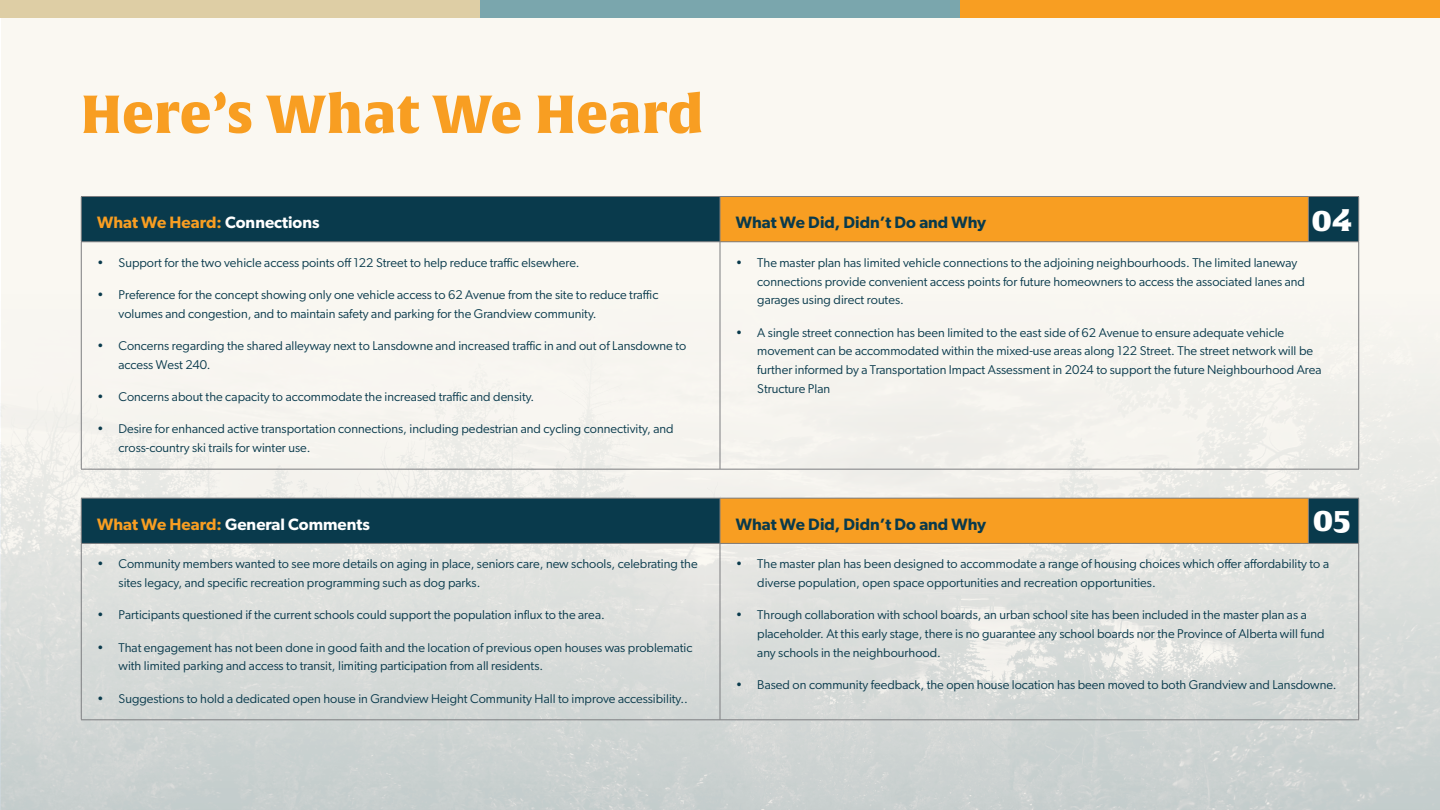
<style>
.page{position:relative;width:1440px;height:810px;background:#fff}
.page>*{position:absolute;margin:0;border:0;box-sizing:border-box;transform-origin:0 0}
._1__Slide_Title{font:900 52.5px "Alverata W01";letter-spacing:.01em;color:#f89e22}
.t1{font:900 30px "Alverata W01";color:#fff}
.t2{font:600 16.5px "Gibson";color:#093a4c}
.t3{font:600 16.5px "Gibson";color:#fff}
.t4{font:600 16.5px "Gibson";color:#f89e22}
.t5{font:12.75px/18.8px "Gibson";color:#093a4c}
.s1{color:#fff}
.s2{color:#f89e22}
</style>
<div class="page">
<div style="left:1px;top:0;width:1439px;height:810px;background:#fbf9f4"></div>
<img style="left:1px;top:197px;width:1439px;height:613px">
<div style="left:480px;top:0;width:480px;height:18px;background:#7aa6ad"></div>
<div style="left:1px;top:0;width:479px;height:18px;background:#decea5"></div>
<div style="left:960px;top:0;width:479px;height:18px;background:#f89e22"></div>
<div style="left:82px;top:499px;width:1276px;height:44px;background:#093a4c"></div>
<div style="left:720px;top:498px;width:588px;height:45px;background:#f89e22"></div>
<hr style="left:81px;top:498px;width:639px;height:1px;background:#7c7d80">
<hr style="left:81px;top:498px;width:1px;height:45px;background:#7c7d80">
<hr style="left:720px;top:498px;width:588px;height:1px;background:#7c7d80">
<hr style="left:720px;top:498px;width:1px;height:45px;background:#7c7d80">
<hr style="left:1308px;top:498px;width:51px;height:1px;background:#7c7d80">
<hr style="left:1308px;top:498px;width:1px;height:45px;background:#7c7d80">
<hr style="left:1358px;top:498px;width:1px;height:45px;background:#7c7d80">
<hr style="left:81px;top:543px;width:639px;height:1px;background:#7c7d80">
<hr style="left:81px;top:544px;width:1px;height:176px;background:#7c7d80">
<hr style="left:720px;top:543px;width:588px;height:1px;background:#7c7d80">
<hr style="left:720px;top:544px;width:1px;height:176px;background:#7c7d80">
<hr style="left:1308px;top:543px;width:51px;height:1px;background:#7c7d80">
<hr style="left:1358px;top:544px;width:1px;height:176px;background:#7c7d80">
<hr style="left:81px;top:720px;width:639px;height:1px;background:#7c7d80">
<hr style="left:720px;top:720px;width:588px;height:1px;background:#7c7d80">
<hr style="left:1308px;top:720px;width:51px;height:1px;background:#7c7d80">
<div style="left:82px;top:197px;width:1276px;height:44px;background:#093a4c"></div>
<div style="left:720px;top:196px;width:588px;height:46px;background:#f89e22"></div>
<hr style="left:81px;top:196px;width:639px;height:1px;background:#7c7d80">
<hr style="left:81px;top:197px;width:1px;height:44px;background:#7c7d80">
<hr style="left:720px;top:196px;width:588px;height:1px;background:#7c7d80">
<hr style="left:720px;top:197px;width:1px;height:44px;background:#7c7d80">
<hr style="left:1308px;top:196px;width:51px;height:1px;background:#7c7d80">
<hr style="left:1308px;top:197px;width:1px;height:44px;background:#7c7d80">
<hr style="left:1358px;top:197px;width:1px;height:44px;background:#7c7d80">
<hr style="left:81px;top:241px;width:639px;height:1px;background:#7c7d80">
<hr style="left:81px;top:242px;width:1px;height:227px;background:#7c7d80">
<hr style="left:720px;top:241px;width:588px;height:1px;background:#7c7d80">
<hr style="left:720px;top:242px;width:1px;height:227px;background:#7c7d80">
<hr style="left:1308px;top:241px;width:51px;height:1px;background:#7c7d80">
<hr style="left:1358px;top:242px;width:1px;height:227px;background:#7c7d80">
<hr style="left:81px;top:469px;width:639px;height:1px;background:#7c7d80">
<hr style="left:720px;top:469px;width:588px;height:1px;background:#7c7d80">
<hr style="left:1308px;top:469px;width:51px;height:1px;background:#7c7d80">
<p class="_1__Slide_Title" style="left:81px;top:83px;width:624px">Here’s What We Heard</p>
<p class="t1" style="left:1311px;top:202px;width:43px">04</p>
<p class="t4" style="left:97px;top:213px;width:224px">What We Heard: <span class="s1">Connections</span></p>
<p class="t2" style="left:736px;top:213px;width:252px">What We Did, Didn’t Do and Why</p>
<p class="t5" style="left:97px;top:253px;width:484px">• Support for the two vehicle access points off 122 Street to help reduce traffic elsewhere.</p>
<p class="t5" style="left:119px;top:285px;width:541px;text-indent:-21px">• Preference for the concept showing only one vehicle access to 62 Avenue from the site to reduce traffic volumes and congestion, and to maintain safety and parking for the Grandview community.</p>
<p class="t5" style="left:119px;top:336px;width:569px;text-indent:-21px">• Concerns regarding the shared alleyway next to Lansdowne and increased traffic in and out of Lansdowne to access West 240.</p>
<p class="t5" style="left:97px;top:387px;width:439px">• Concerns about the capacity to accommodate the increased traffic and density.</p>
<p class="t5" style="left:119px;top:419px;width:557px;text-indent:-21px">• Desire for enhanced active transportation connections, including pedestrian and cycling connectivity, and cross-country ski trails for winter use.</p>
<p class="t5" style="left:757px;top:253px;width:549px;text-indent:-21px">• The master plan has limited vehicle connections to the adjoining neighbourhoods. The limited laneway connections provide convenient access points for future homeowners to access the associated lanes and garages using direct routes.</p>
<p class="t5" style="left:757px;top:323px;width:566px;text-indent:-21px">• A single street connection has been limited to the east side of 62 Avenue to ensure adequate vehicle movement can be accommodated within the mixed-use areas along 122 Street. The street network will be further informed by a Transportation Impact Assessment in 2024 to support the future Neighbourhood Area Structure Plan</p>
<p class="t1" style="left:1313px;top:502px;width:40px">05</p>
<p class="t3" style="left:97px;top:514px;width:274px"><span class="s2">What We Heard:</span> General Comments</p>
<p class="t2" style="left:736px;top:514px;width:252px">What We Did, Didn’t Do and Why</p>
<p class="t5" style="left:119px;top:554px;width:581px;text-indent:-21px">• Community members wanted to see more details on aging in place, seniors care, new schools, celebrating the sites legacy, and specific recreation programming such as dog parks.</p>
<p class="t5" style="left:97px;top:605px;width:509px">• Participants questioned if the current schools could support the population influx to the area.</p>
<p class="t5" style="left:119px;top:638px;width:575px;text-indent:-21px">• That engagement has not been done in good faith and the location of previous open houses was problematic with limited parking and access to transit, limiting participation from all residents.</p>
<p class="t5" style="left:97px;top:689px;width:592px">• Suggestions to hold a dedicated open house in Grandview Height Community Hall to improve accessibility..</p>
<p class="t5" style="left:757px;top:554px;width:573px;text-indent:-21px">• The master plan has been designed to accommodate a range of housing choices which offer affordability to a diverse population, open space opportunities and recreation opportunities.</p>
<p class="t5" style="left:757px;top:605px;width:569px;text-indent:-21px">• Through collaboration with school boards, an urban school site has been included in the master plan as a placeholder. At this early stage, there is no guarantee any school boards nor the Province of Alberta will fund any schools in the neighbourhood.</p>
<p class="t5" style="left:736px;top:675px;width:602px">• Based on community feedback, the open house location has been moved to both Grandview and Lansdowne.</p>
</div>
